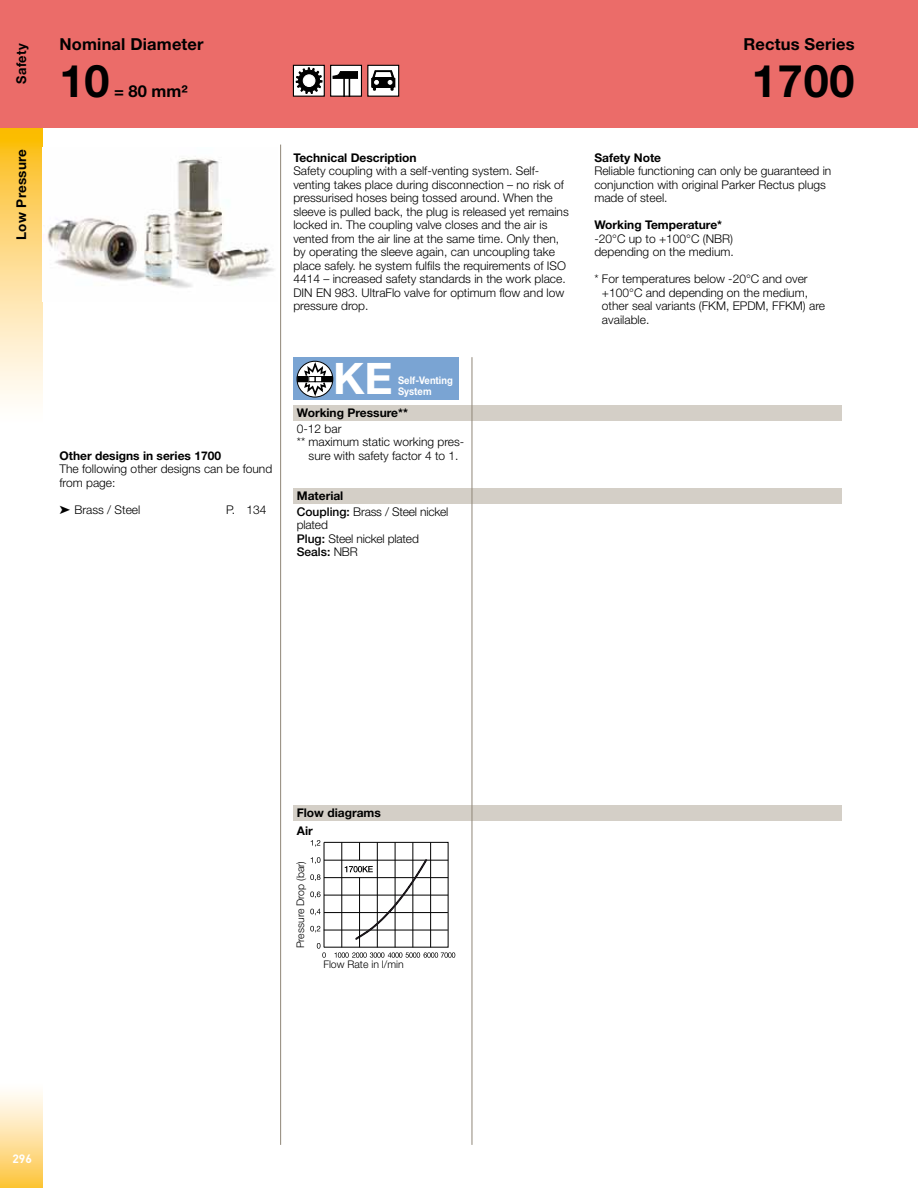
<style>
.page{position:relative;width:918px;height:1188px;background:#fff}
.page>*{position:absolute;margin:0;border:0;box-sizing:border-box;transform-origin:0 0}
.t1{font:700 45px "Helvetica Neue LT Std";letter-spacing:.02em;color:#000}
.t2{font:700 43.5px "Helvetica Neue LT Std";color:#fff}
.t3{font:700 16.5px "Helvetica Neue LT Std";letter-spacing:.01em;color:#000}
.t4{font:700 13.5px "Helvetica Neue LT Std";letter-spacing:.02em;color:#000}
.t5{font:700 13.5px "Helvetica Neue LT Std";letter-spacing:.02em;color:#000;scale:.95 1}
.t6{font:300 12px/13.5px "Helvetica Neue LT Std";color:#000}
.t7{font:700 12px/15.6px "Helvetica Neue LT Std";color:#000}
.t8{font:700 12px "DINOT";color:#fff}
.t9{font:300 10.5px "Helvetica Neue LT Std";color:#000}
.t10{font:700 10.5px/10.5px "Helvetica Neue LT Std";color:#fff;scale:.9 1}
.s1{font-weight:700}
.s2{font-weight:300}
.s3{font-weight:500}
</style>
<div class="page">
<svg style="left:0;top:128px;width:43px;height:274px;background:#fddd8e"></svg>
<div style="left:0;top:0;width:918px;height:128px;background:#eb6c69"></div>
<div style="left:0;top:1082px;width:43px;height:106px;background:linear-gradient(to bottom,#fff,#fdc642)"></div>
<div style="left:293px;top:488px;width:549px;height:15px;background:#d4cfc7"></div>
<div style="left:293px;top:805px;width:549px;height:16px;background:#d4cfc7"></div>
<div style="left:293px;top:405px;width:549px;height:16px;background:#d4cfc7"></div>
<hr style="left:280px;top:145px;width:1px;height:1000px;background:#8f8678">
<hr style="left:472px;top:357px;width:1px;height:788px;background:#8f8678">
<div style="left:293px;top:358px;width:166px;height:42px;background:#7aa4d3"></div>
<svg style="left:297px;top:361px;width:36px;height:36px"></svg>
<div style="left:297px;top:361px;width:36px;height:36px;border:1px solid #000;border-radius:50%"></div>
<div style="left:298px;top:377px;width:10px;height:5px;background:#000"></div>
<div style="left:297px;top:376px;width:12px;height:6px;border:1px solid #000"></div>
<div style="left:322px;top:377px;width:10px;height:5px;background:#000"></div>
<div style="left:322px;top:376px;width:11px;height:6px;border:1px solid #000"></div>
<svg style="left:303px;top:360px;width:25px;height:38px"></svg>
<svg style="left:335px;top:952px;width:120px;height:6px"></svg>
<svg style="left:311px;top:840px;width:9px;height:7px"></svg>
<svg style="left:311px;top:857px;width:10px;height:7px"></svg>
<svg style="left:310px;top:874px;width:11px;height:7px"></svg>
<svg style="left:310px;top:892px;width:11px;height:6px"></svg>
<svg style="left:310px;top:909px;width:11px;height:6px"></svg>
<svg style="left:310px;top:926px;width:10px;height:7px"></svg>
<svg style="left:317px;top:943px;width:9px;height:15px"></svg>
<hr style="left:324px;top:912px;width:124px;height:1px;background:#000">
<hr style="left:324px;top:930px;width:124px;height:1px;background:#000">
<hr style="left:324px;top:860px;width:124px;height:1px;background:#000">
<hr style="left:324px;top:877px;width:124px;height:1px;background:#000">
<hr style="left:324px;top:895px;width:124px;height:1px;background:#000">
<hr style="left:324px;top:842px;width:1px;height:105px;background:#000">
<hr style="left:341px;top:842px;width:1px;height:105px;background:#000">
<hr style="left:377px;top:842px;width:1px;height:105px;background:#000">
<hr style="left:395px;top:842px;width:1px;height:105px;background:#000">
<hr style="left:413px;top:842px;width:1px;height:105px;background:#000">
<hr style="left:430px;top:842px;width:1px;height:105px;background:#000">
<svg style="left:345px;top:842px;width:83px;height:99px"></svg>
<hr style="left:359px;top:878px;width:1px;height:69px;background:#000">
<div style="left:368px;top:65px;width:31px;height:31px;background:#fff"></div>
<div style="left:367px;top:65px;width:32px;height:32px;border:1px solid #000"></div>
<svg style="left:371px;top:71px;width:24px;height:20px"></svg>
<div style="left:293px;top:65px;width:31px;height:31px;background:#fff"></div>
<div style="left:293px;top:65px;width:32px;height:32px;border:1px solid #000"></div>
<svg style="left:296px;top:68px;width:26px;height:26px"></svg>
<div style="left:303px;top:75px;width:12px;height:12px;background:#fff;border-radius:50%"></div>
<div style="left:303px;top:75px;width:12px;height:12px;border:1px solid #fff;border-radius:50%"></div>
<div style="left:331px;top:65px;width:30px;height:31px;background:#fff"></div>
<svg style="left:333px;top:71px;width:25px;height:24px"></svg>
<div style="left:330px;top:65px;width:32px;height:32px;border:1px solid #000"></div>
<img style="left:47px;top:156px;width:228px;height:132px">
<p class="t5" style="left:13px;top:84px;width:44px;rotate:-90deg">Safety</p>
<p class="t4" style="left:13px;top:240px;width:92px;rotate:-90deg">Low Pressure</p>
<p class="t3" style="left:60px;top:34px;width:146px">Nominal Diameter</p>
<p class="t1" style="left:60px;top:53px;width:52px">10</p>
<p class="t3" style="left:114px;top:81px;width:75px">= 80 mm²</p>
<p class="t3" style="left:744px;top:34px;width:113px">Rectus Series</p>
<p class="t1" style="left:752px;top:53px;width:104px">1700</p>
<p class="t6" style="left:60px;top:449px;width:214px"><span class="s1">Other designs in series 1700<br></span>The following other designs can be found from page:</p>
<p class="t6" style="left:60px;top:503px;width:82px">➤ Brass / Steel</p>
<p class="t6" style="left:226px;top:503px;width:42px">P. 134</p>
<p class="t6" style="left:293px;top:150px;width:277px"><span class="s1">Technical Description<br></span>Safety coupling with a self-venting system. Self&shy;venting takes place during disconnection – no risk of pressurised hoses being tossed around. When the sleeve is pulled back, the plug is released yet remains locked in. The coupling valve closes and the air is vented from the air line at the same time. Only then, by operating the sleeve again, can uncoupling take place safely. he system fulfils the requirements of ISO 4414 – increased safety standards in the work place.<br>DIN EN 983. UltraFlo valve for optimum flow and low pressure drop.</p>
<p class="t6" style="left:594px;top:150px;width:238px"><span class="s1">Safety Note<br></span>Reliable functioning can only be guaranteed in conjunction with original Parker Rectus plugs made of steel.</p>
<p class="t6" style="left:594px;top:218px;width:141px"><span class="s1">Working Temperature* </span>-20°C up to +100°C (NBR) depending on the medium.</p>
<p class="t6" style="left:602px;top:272px;width:225px;text-indent:-8px">* For temperatures below -20°C and over +100°C and depending on the medium, other seal variants (FKM, EPDM, FFKM) are available.</p>
<p class="t2" style="left:333px;top:352px;width:61px">KE</p>
<p class="t10" style="left:398px;top:375px;width:62px">Self-Venting<br>System</p>
<p class="t7" style="left:297px;top:405px;width:113px">Working Pressure**<br><span class="s2">0-12 bar</span></p>
<p class="t6" style="left:297px;top:435px;width:169px;text-align:center">** maximum static working pres&shy;sure with safety factor 4 to 1.</p>
<p class="t6" style="left:297px;top:488px;width:153px;line-height:15.6px"><span class="s1">Material<br></span><span class="s3">Coupling:</span> Brass / Steel nickel</p>
<p class="t6" style="left:297px;top:518px;width:124px">plated<br><span class="s3">Plug:</span> Steel nickel plated<br><span class="s3">Seals:</span> NBR</p>
<p class="t8" style="left:12px;top:1151px;width:21px">296</p>
<p class="t7" style="left:297px;top:804px;width:86px">Flow diagrams</p>
<p class="t7" style="left:297px;top:823px;width:17px">Air</p>
<p class="t9" style="left:294px;top:948px;width:89px;rotate:-90deg">Pressure Drop (bar)</p>
<p class="t9" style="left:323px;top:958px;width:82px">Flow Rate in l/min</p>
</div>
